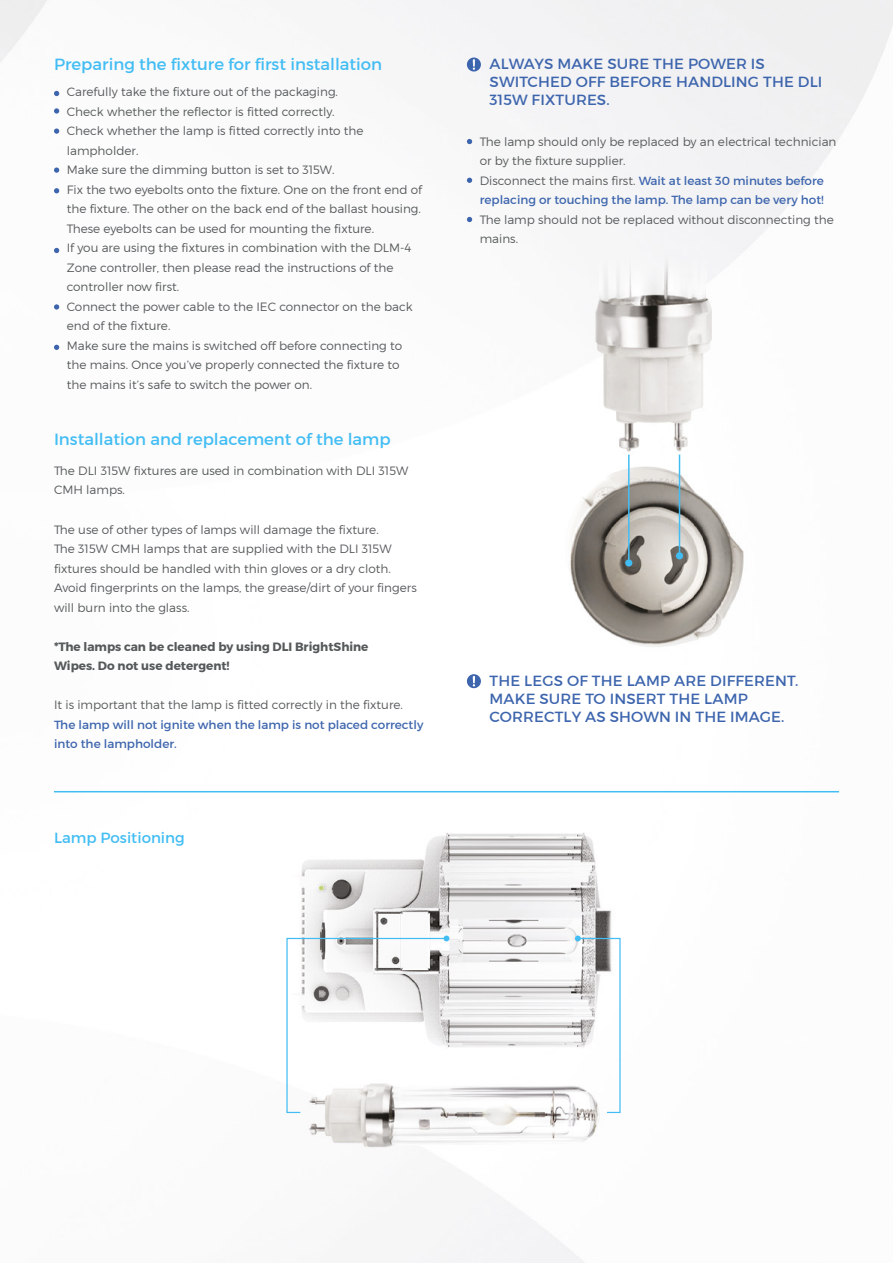
<style>
.page{position:relative;width:893px;height:1263px;background:#fff}
.page>*{position:absolute;margin:0;border:0;box-sizing:border-box;transform-origin:0 0}
.t1{font:16.5px "Montserrat";color:#42bdf4}
.t2{font:15px/18px "Montserrat";letter-spacing:.01em;color:#3d65ad}
.t3{font:15px "Montserrat";color:#42bdf4}
.t4{font:300 12px/19.5px "Montserrat";color:#55595a}
.t5{font:12px/19.5px "Montserrat";color:#3d65ad}
.t6{font:700 12px/19.5px "Montserrat";color:#55595a}
.s1{font-weight:400;color:#3d65ad}
</style>
<div class="page">
<img style="left:0;top:0;width:893px;height:1263px">
<hr style="left:54px;top:791px;width:785px;height:1px;background:#42bdf4">
<svg style="left:54px;top:91px;width:5px;height:5px"></svg>
<svg style="left:54px;top:108px;width:5px;height:6px"></svg>
<svg style="left:54px;top:128px;width:5px;height:6px"></svg>
<svg style="left:54px;top:188px;width:5px;height:5px"></svg>
<svg style="left:54px;top:167px;width:5px;height:6px"></svg>
<svg style="left:54px;top:248px;width:5px;height:5px"></svg>
<svg style="left:54px;top:304px;width:5px;height:6px"></svg>
<svg style="left:54px;top:345px;width:5px;height:5px"></svg>
<svg style="left:467px;top:58px;width:14px;height:14px"></svg>
<svg style="left:467px;top:674px;width:14px;height:14px"></svg>
<svg style="left:467px;top:139px;width:5px;height:5px"></svg>
<svg style="left:467px;top:178px;width:5px;height:5px"></svg>
<svg style="left:467px;top:217px;width:5px;height:5px"></svg>
<div style="left:625px;top:559px;width:7px;height:7px;background:#42bdf4;border-radius:50%"></div>
<div style="left:676px;top:552px;width:7px;height:7px;background:#42bdf4;border-radius:50%"></div>
<svg style="left:575px;top:935px;width:46px;height:179px"></svg>
<svg style="left:286px;top:935px;width:163px;height:179px"></svg>
<hr style="left:679px;top:455px;width:1px;height:101px;background:#42bdf4">
<hr style="left:628px;top:455px;width:2px;height:108px;background:#42bdf4">
<h1 class="t1" style="left:54px;top:54px;width:330px">Preparing the fixture for first installation</h1>
<p class="t4" style="left:67px;top:82px;width:357px">Carefully take the fixture out of the packaging.<br>Check whether the reflector is fitted correctly.<br>Check whether the lamp is fitted correctly into the lampholder.<br>Make sure the dimming button is set to 315W.<br>Fix the two eyebolts onto the fixture. One on the front end of the fixture. The other on the back end of the ballast housing.<br>These eyebolts can be used for mounting the fixture.<br>If you are using the fixtures in combination with the DLM-4<br>Zone controller, then please read the instructions of the controller now first.<br>Connect the power cable to the IEC connector on the back end of the fixture.<br>Make sure the mains is switched off before connecting to the mains. Once you’ve properly connected the fixture to the mains it’s safe to switch the power on.</p>
<h1 class="t1" style="left:54px;top:429px;width:338px">Installation and replacement of the lamp</h1>
<p class="t4" style="left:54px;top:461px;width:356px">The DLI 315W fixtures are used in combination with DLI 315W<br>CMH lamps.</p>
<p class="t4" style="left:54px;top:519px;width:364px">The use of other types of lamps will damage the fixture.<br>The 315W CMH lamps that are supplied with the DLI 315W fixtures should be handled with thin gloves or a dry cloth.<br>Avoid fingerprints on the lamps, the grease/dirt of your fingers will burn into the glass.</p>
<p class="t6" style="left:54px;top:637px;width:316px">*The lamps can be cleaned by using DLI BrightShine<br>Wipes. Do not use detergent!</p>
<p class="t4" style="left:54px;top:695px;width:350px">It is important that the lamp is fitted correctly in the fixture.</p>
<p class="t5" style="left:54px;top:715px;width:371px">The lamp will not ignite when the lamp is not placed correctly into the lampholder.</p>
<p class="t3" style="left:54px;top:831px;width:132px">Lamp Positioning</p>
<p class="t2" style="left:489px;top:55px;width:334px">ALWAYS MAKE SURE THE POWER IS<br>SWITCHED OFF BEFORE HANDLING THE DLI<br>315W FIXTURES.</p>
<p class="t4" style="left:480px;top:131px;width:358px">The lamp should only be replaced by an electrical technician or by the fixture supplier.<br>Disconnect the mains first. <span class="s1">Wait at least 30 minutes before replacing or touching the lamp. The lamp can be very hot!</span></p>
<p class="t4" style="left:480px;top:209px;width:356px">The lamp should not be replaced without disconnecting the mains.</p>
<p class="t2" style="left:489px;top:673px;width:310px">THE LEGS OF THE LAMP ARE DIFFERENT.<br>MAKE SURE TO INSERT THE LAMP<br>CORRECTLY AS SHOWN IN THE IMAGE.</p>
</div>
